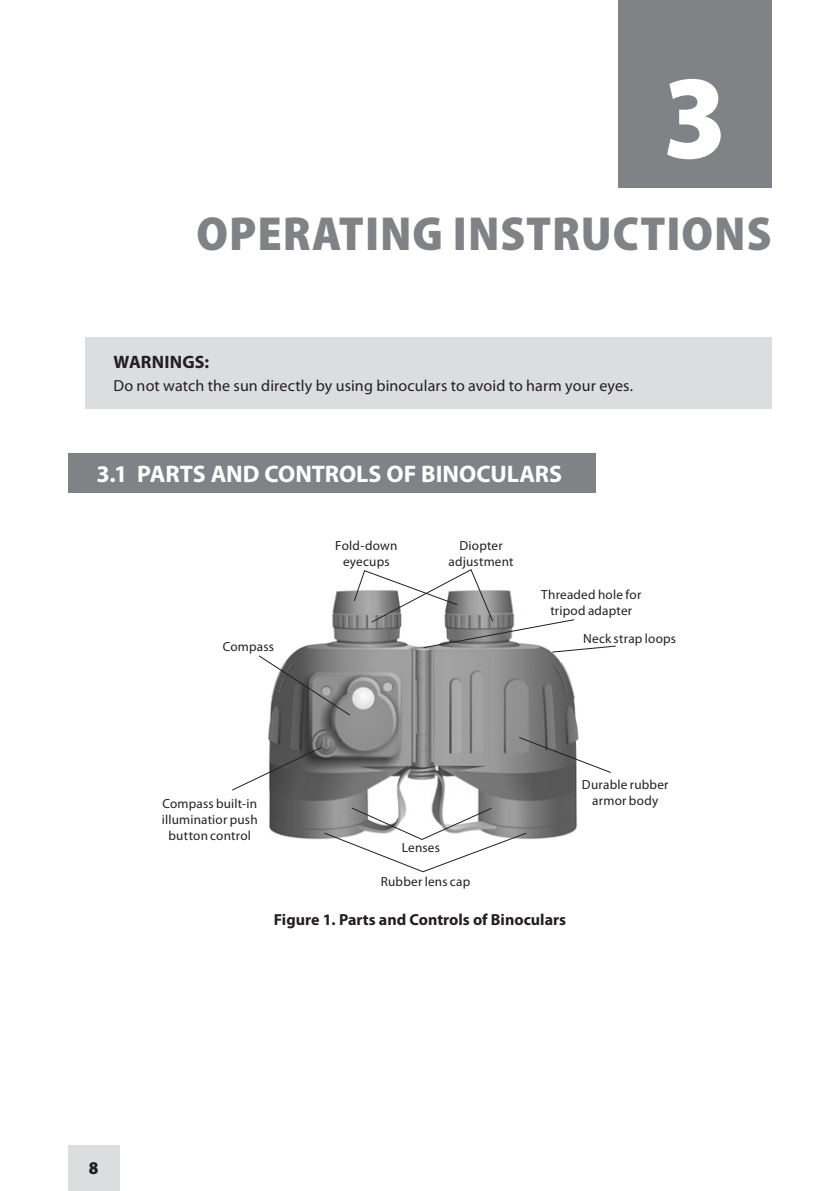
<style>
.page{position:relative;width:840px;height:1191px;background:#fff}
.page>*{position:absolute;margin:0;border:0;box-sizing:border-box;transform-origin:0 0}
.t1{font:900 semi-condensed 120px "Myriad Pro";color:#fff}
.t2{font:900 semi-condensed 48px "Myriad Pro";letter-spacing:.02em;color:#808285}
.t3{font:700 24px "Myriad Pro";color:#fff}
.t4{font:700 18px "Myriad Pro";letter-spacing:.01em;color:#231f20}
.t5{font:900 semi-condensed 18px "Myriad Pro";color:#231f20}
.t6{font:16px "Myriad Pro";letter-spacing:.005em;color:#231f20}
.t7{font:700 16px "Myriad Pro";color:#231f20}
.t8{font:13.2px/16px "Myriad Pro";letter-spacing:.015em;color:#231f20;text-align:center}
</style>
<div class="page">
<div style="left:68px;top:1145px;width:51px;height:46px;background:#dcdddf"></div>
<div style="left:618px;top:0;width:153px;height:187px;background:#808285"></div>
<div style="left:85px;top:337px;width:686px;height:71px;background:#dcdddf"></div>
<div style="left:68px;top:453px;width:527px;height:40px;background:#808285"></div>
<img style="left:268px;top:716px;width:311px;height:124px">
<svg style="left:323px;top:806px;width:204px;height:66px"></svg>
<svg style="left:232px;top:746px;width:90px;height:45px"></svg>
<svg style="left:517px;top:736px;width:94px;height:37px"></svg>
<svg style="left:259px;top:569px;width:357px;height:147px"></svg>
<h1 class="t1" style="left:662px;top:50px;width:66px">3</h1>
<h2 class="t2" style="left:196px;top:206px;width:576px">OPERATING INSTRUCTIONS</h2>
<h3 class="t4" style="left:113px;top:350px;width:97px">WARNINGS:</h3>
<p class="t6" style="left:113px;top:376px;width:520px">Do not watch the sun directly by using binoculars to avoid to harm your eyes.</p>
<h3 class="t3" style="left:96px;top:458px;width:68px">3.1 Parts</h3>
<h3 class="t3" style="left:210px;top:458px;width:17px">and</h3>
<h3 class="t3" style="left:264px;top:458px;width:30px">Controls</h3>
<h3 class="t3" style="left:386px;top:458px;width:50px">of Binoculars</h3>
<p class="t8" style="left:222px;top:638px;width:53px">Compass</p>
<p class="t8" style="left:162px;top:795px;width:97px">Compass built-in illuminatior push button control</p>
<p class="t8" style="left:335px;top:537px;width:64px">Fold-down eyecups</p>
<p class="t8" style="left:448px;top:537px;width:67px">Diopter adjustment</p>
<p class="t8" style="left:541px;top:586px;width:101px">Threaded hole for tripod adapter</p>
<p class="t8" style="left:582px;top:630px;width:94px">Neck strap loops</p>
<p class="t8" style="left:401px;top:839px;width:40px">Lenses</p>
<p class="t8" style="left:380px;top:873px;width:91px">Rubber lens cap</p>
<p class="t8" style="left:581px;top:776px;width:88px">Durable rubber armor body</p>
<h3 class="t5" style="left:89px;top:1157px;width:11px">8</h3>
<p class="t7" style="left:274px;top:909px;width:293px">Figure 1. Parts and Controls of Binoculars</p>
</div>
